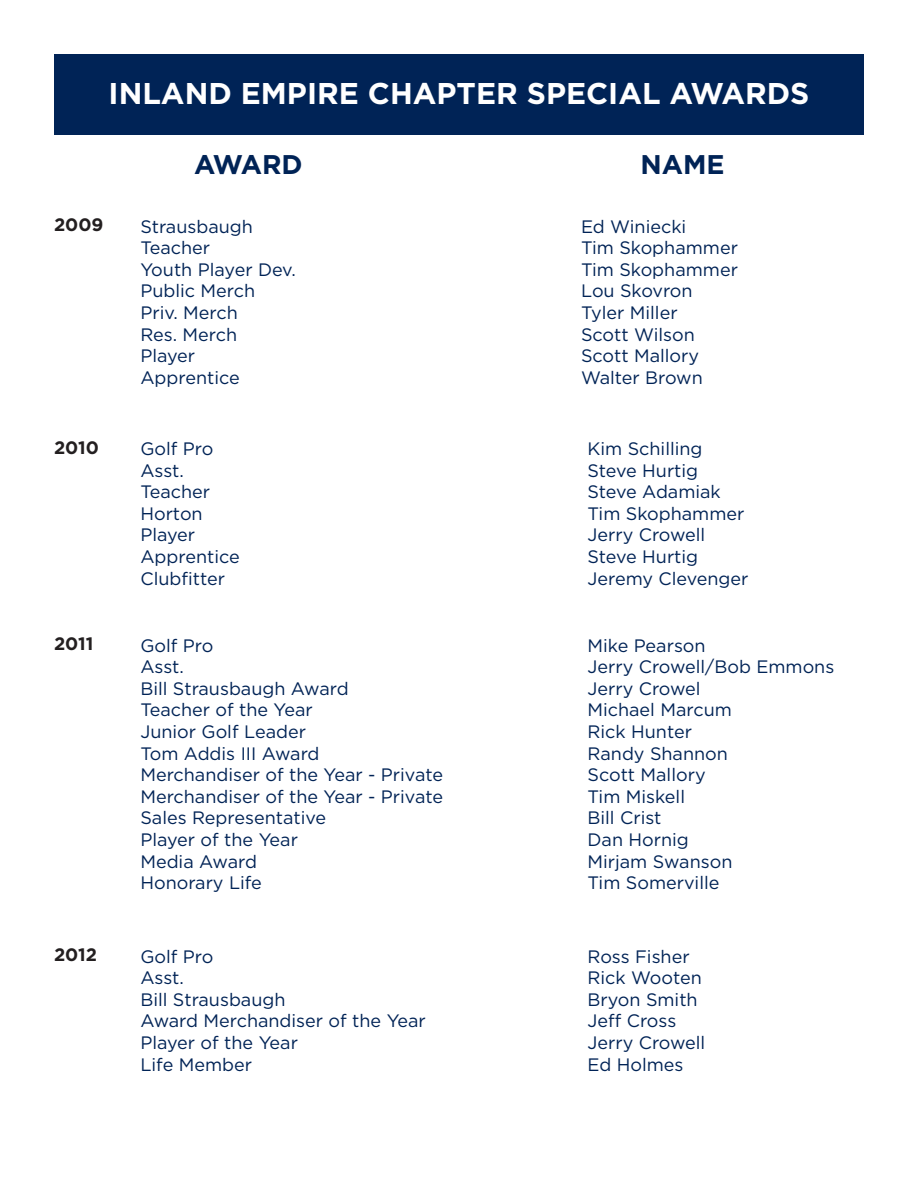
<style>
.page{position:relative;width:918px;height:1188px;background:#fff}
.page>*{position:absolute;margin:0;border:0;box-sizing:border-box;transform-origin:0 0}
.t1{font:700 30px "Gotham";color:#fff}
.t2{font:700 27px "Gotham";color:#002356}
.t3{font:18px/21.6px "Gotham";color:#002356;text-align:justify}
.t4{font:700 18px "Gotham";color:#231f20}
</style>
<div class="page">
<div style="left:54px;top:54px;width:810px;height:81px;background:#002356"></div>
<p class="t1" style="left:109px;top:76px;width:702px">INLAND EMPIRE CHAPTER SPECIAL AWARDS</p>
<p class="t2" style="left:194px;top:149px;width:110px">AWARD</p>
<p class="t2" style="left:640px;top:149px;width:86px">NAME</p>
<p class="t4" style="left:54px;top:215px;width:51px">2009</p>
<p class="t3" style="left:581px;top:215px;width:107px">Ed Winiecki</p>
<p class="t3" style="left:581px;top:237px;width:158px">Tim Skophammer</p>
<p class="t3" style="left:581px;top:258px;width:158px">Tim Skophammer</p>
<p class="t3" style="left:581px;top:280px;width:113px">Lou Skovron</p>
<p class="t3" style="left:581px;top:301px;width:98px">Tyler Miller</p>
<p class="t3" style="left:581px;top:323px;width:115px">Scott Wilson</p>
<p class="t3" style="left:581px;top:345px;width:120px">Scott Mallory</p>
<p class="t3" style="left:581px;top:366px;width:123px">Walter Brown</p>
<p class="t3" style="left:140px;top:215px;width:114px">Strausbaugh</p>
<p class="t3" style="left:140px;top:237px;width:71px">Teacher</p>
<p class="t3" style="left:140px;top:258px;width:157px">Youth Player Dev.</p>
<p class="t3" style="left:140px;top:280px;width:116px">Public Merch</p>
<p class="t3" style="left:140px;top:301px;width:99px">Priv. Merch</p>
<p class="t3" style="left:140px;top:323px;width:98px">Res. Merch</p>
<p class="t3" style="left:140px;top:345px;width:56px">Player</p>
<p class="t3" style="left:140px;top:366px;width:101px">Apprentice</p>
<p class="t4" style="left:54px;top:437px;width:46px">2010</p>
<p class="t3" style="left:140px;top:437px;width:75px">Golf Pro</p>
<p class="t3" style="left:140px;top:459px;width:45px">Asst.</p>
<p class="t3" style="left:140px;top:481px;width:71px">Teacher</p>
<p class="t3" style="left:140px;top:502px;width:64px">Horton</p>
<p class="t3" style="left:140px;top:524px;width:56px">Player</p>
<p class="t3" style="left:140px;top:545px;width:101px">Apprentice</p>
<p class="t3" style="left:140px;top:567px;width:86px">Clubfitter</p>
<p class="t4" style="left:54px;top:634px;width:41px">2011</p>
<p class="t3" style="left:140px;top:634px;width:75px">Golf Pro</p>
<p class="t3" style="left:140px;top:656px;width:45px">Asst.</p>
<p class="t3" style="left:140px;top:677px;width:210px">Bill Strausbaugh Award</p>
<p class="t3" style="left:140px;top:699px;width:174px">Teacher of the Year</p>
<p class="t3" style="left:140px;top:720px;width:167px">Junior Golf Leader</p>
<p class="t3" style="left:140px;top:742px;width:181px">Tom Addis III Award</p>
<p class="t3" style="left:140px;top:764px;width:304px">Merchandiser of the Year - Private Merchandiser of the Year - Private Sales Representative</p>
<p class="t3" style="left:140px;top:828px;width:159px">Player of the Year</p>
<p class="t3" style="left:140px;top:850px;width:118px">Media Award</p>
<p class="t3" style="left:140px;top:872px;width:123px">Honorary Life</p>
<p class="t4" style="left:54px;top:945px;width:45px">2012</p>
<p class="t3" style="left:140px;top:945px;width:75px">Golf Pro</p>
<p class="t3" style="left:140px;top:967px;width:45px">Asst.</p>
<p class="t3" style="left:140px;top:988px;width:147px">Bill Strausbaugh</p>
<p class="t3" style="left:140px;top:1010px;width:287px">Award Merchandiser of the Year</p>
<p class="t3" style="left:140px;top:1031px;width:159px">Player of the Year</p>
<p class="t3" style="left:140px;top:1053px;width:113px">Life Member</p>
<p class="t3" style="left:588px;top:437px;width:117px">Kim Schilling</p>
<p class="t3" style="left:588px;top:459px;width:112px">Steve Hurtig</p>
<p class="t3" style="left:588px;top:481px;width:135px">Steve Adamiak</p>
<p class="t3" style="left:588px;top:502px;width:158px">Tim Skophammer</p>
<p class="t3" style="left:588px;top:524px;width:119px">Jerry Crowell</p>
<p class="t3" style="left:588px;top:545px;width:112px">Steve Hurtig</p>
<p class="t3" style="left:588px;top:567px;width:162px">Jeremy Clevenger</p>
<p class="t3" style="left:588px;top:634px;width:120px">Mike Pearson</p>
<p class="t3" style="left:588px;top:656px;width:248px">Jerry Crowell/Bob Emmons</p>
<p class="t3" style="left:588px;top:677px;width:115px">Jerry Crowel</p>
<p class="t3" style="left:588px;top:699px;width:146px">Michael Marcum</p>
<p class="t3" style="left:588px;top:720px;width:106px">Rick Hunter</p>
<p class="t3" style="left:588px;top:742px;width:142px">Randy Shannon</p>
<p class="t3" style="left:588px;top:764px;width:120px">Scott Mallory</p>
<p class="t3" style="left:588px;top:785px;width:99px">Tim Miskell</p>
<p class="t3" style="left:588px;top:807px;width:75px">Bill Crist</p>
<p class="t3" style="left:588px;top:828px;width:103px">Dan Hornig</p>
<p class="t3" style="left:588px;top:850px;width:146px">Mirjam Swanson</p>
<p class="t3" style="left:588px;top:872px;width:133px">Tim Somerville</p>
<p class="t3" style="left:588px;top:945px;width:104px">Ross Fisher</p>
<p class="t3" style="left:588px;top:967px;width:116px">Rick Wooten</p>
<p class="t3" style="left:588px;top:988px;width:112px">Bryon Smith</p>
<p class="t3" style="left:588px;top:1010px;width:90px">Jeff Cross</p>
<p class="t3" style="left:588px;top:1031px;width:119px">Jerry Crowell</p>
<p class="t3" style="left:588px;top:1053px;width:98px">Ed Holmes</p>
</div>
